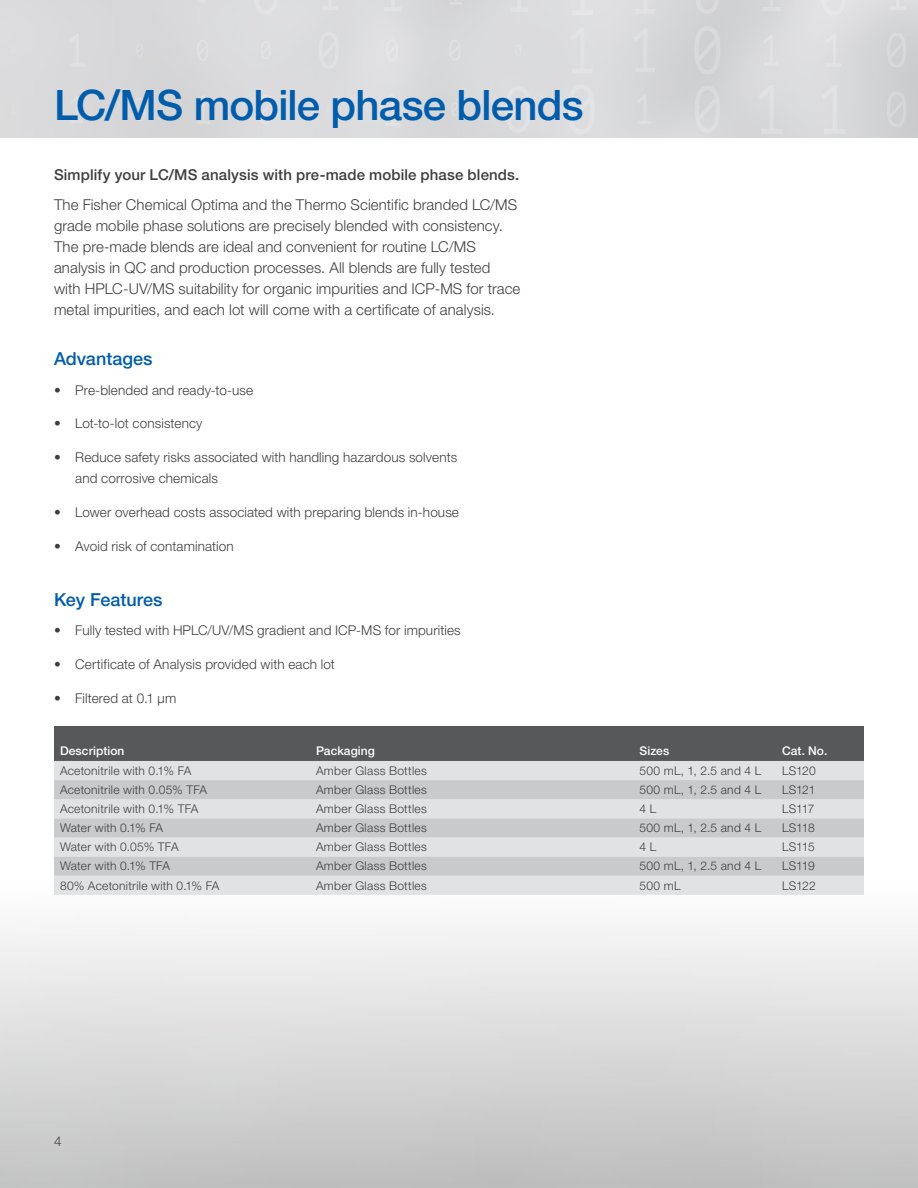
<style>
.page{position:relative;width:918px;height:1188px;background:#fff}
.page>*{position:absolute;margin:0;border:0;box-sizing:border-box;transform-origin:0 0}
.Headline{font:500 42px "Helvetica Neue LTW1 G";letter-spacing:-.02em;color:#015dab}
.Headline-2{font:500 18px "Helvetica Neue LTW1 G";color:#015dab}
.Headline-3{font:300 15px/21px "Helvetica Neue LTW1 G";letter-spacing:.005em;color:#3e3e3f}
.Headline-4{font:500 15px "Helvetica Neue LTW1 G";letter-spacing:.01em;color:#3e3e3f}
.Headline-5{font:300 13.5px/21px "Helvetica Neue LTW1 G";letter-spacing:.01em;color:#3e3e3f}
.Body__Copy{font:300 13.5px "Helvetica Neue LTW1 G";color:#3e3e3f}
.Table_Text_-_Left{font:300 12px "Helvetica Neue LTW1 G";letter-spacing:.025em;color:#3e3e3f}
.Title_Row_-_Left{font:500 12px "Helvetica Neue LTW1 G";letter-spacing:.005em;color:#fff}
</style>
<div class="page">
<div style="left:0;top:0;width:918px;height:138px;background:#dadadc"></div>
<svg style="left:572px;top:0;width:21px;height:15px"></svg>
<svg style="left:821px;top:0;width:25px;height:16px"></svg>
<svg style="left:386px;top:40px;width:12px;height:21px"></svg>
<svg style="left:694px;top:30px;width:25px;height:44px"></svg>
<svg style="left:826px;top:34px;width:9px;height:9px"></svg>
<svg style="left:891px;top:47px;width:15px;height:21px"></svg>
<svg style="left:888px;top:92px;width:18px;height:35px"></svg>
<div style="left:54px;top:726px;width:810px;height:35px;background:#57585a"></div>
<div style="left:54px;top:761px;width:810px;height:134px;background:#e1e2e4"></div>
<svg style="left:54px;top:780px;width:810px;height:96px;background:#d2d3d5"></svg>
<p class="Headline" style="left:54px;top:80px;width:531px">LC/MS mobile phase blends</p>
<p class="Headline-4" style="left:54px;top:166px;width:467px">Simplify your LC/MS analysis with pre-made mobile phase blends.</p>
<p class="Headline-3" style="left:54px;top:194px;width:468px">The Fisher Chemical Optima and the Thermo Scientific branded LC/MS grade mobile phase solutions are precisely blended with consistency.<br>The pre-made blends are ideal and convenient for routine LC/MS analysis in QC and production processes. All blends are fully tested with HPLC-UV/MS suitability for organic impurities and ICP-MS for trace metal impurities, and each lot will come with a certificate of analysis.</p>
<p class="Headline-2" style="left:54px;top:348px;width:100px">Advantages</p>
<p class="Headline-5" style="left:54px;top:379px;width:201px">• Pre-blended and ready-to-use</p>
<p class="Headline-5" style="left:54px;top:413px;width:150px">• Lot-to-lot consistency</p>
<p class="Headline-5" style="left:75px;top:447px;width:383px;text-indent:-21px">• Reduce safety risks associated with handling hazardous solvents and corrosive chemicals</p>
<p class="Headline-5" style="left:54px;top:502px;width:407px">• Lower overhead costs associated with preparing blends in-house</p>
<p class="Headline-5" style="left:54px;top:535px;width:181px">• Avoid risk of contamination</p>
<p class="Headline-2" style="left:54px;top:588px;width:110px">Key Features</p>
<p class="Headline-5" style="left:54px;top:620px;width:408px">• Fully tested with HPLC/UV/MS gradient and ICP-MS for impurities</p>
<p class="Headline-5" style="left:54px;top:653px;width:282px">• Certificate of Analysis provided with each lot</p>
<p class="Headline-5" style="left:54px;top:687px;width:124px">• Filtered at 0.1 µm</p>
<p class="Title_Row_-_Left" style="left:60px;top:743px;width:66px">Description</p>
<p class="Title_Row_-_Left" style="left:316px;top:743px;width:60px">Packaging</p>
<p class="Title_Row_-_Left" style="left:640px;top:743px;width:31px">Sizes</p>
<p class="Title_Row_-_Left" style="left:782px;top:743px;width:47px">Cat. No.</p>
<p class="Table_Text_-_Left" style="left:60px;top:763px;width:133px">Acetonitrile with 0.1% FA</p>
<p class="Table_Text_-_Left" style="left:316px;top:763px;width:112px">Amber Glass Bottles</p>
<p class="Table_Text_-_Left" style="left:640px;top:763px;width:123px">500 mL, 1, 2.5 and 4 L</p>
<p class="Table_Text_-_Left" style="left:782px;top:763px;width:35px">LS120</p>
<p class="Table_Text_-_Left" style="left:60px;top:782px;width:149px">Acetonitrile with 0.05% TFA</p>
<p class="Table_Text_-_Left" style="left:316px;top:782px;width:112px">Amber Glass Bottles</p>
<p class="Table_Text_-_Left" style="left:640px;top:782px;width:123px">500 mL, 1, 2.5 and 4 L</p>
<p class="Table_Text_-_Left" style="left:782px;top:782px;width:35px">LS121</p>
<p class="Table_Text_-_Left" style="left:60px;top:801px;width:140px">Acetonitrile with 0.1% TFA</p>
<p class="Table_Text_-_Left" style="left:316px;top:801px;width:112px">Amber Glass Bottles</p>
<p class="Table_Text_-_Left" style="left:640px;top:801px;width:18px">4 L</p>
<p class="Table_Text_-_Left" style="left:782px;top:801px;width:34px">LS117</p>
<p class="Table_Text_-_Left" style="left:60px;top:821px;width:105px">Water with 0.1% FA</p>
<p class="Table_Text_-_Left" style="left:316px;top:821px;width:112px">Amber Glass Bottles</p>
<p class="Table_Text_-_Left" style="left:640px;top:821px;width:123px">500 mL, 1, 2.5 and 4 L</p>
<p class="Table_Text_-_Left" style="left:782px;top:821px;width:34px">LS118</p>
<p class="Table_Text_-_Left" style="left:60px;top:840px;width:120px">Water with 0.05% TFA</p>
<p class="Table_Text_-_Left" style="left:316px;top:840px;width:112px">Amber Glass Bottles</p>
<p class="Table_Text_-_Left" style="left:640px;top:840px;width:18px">4 L</p>
<p class="Table_Text_-_Left" style="left:782px;top:840px;width:34px">LS115</p>
<p class="Table_Text_-_Left" style="left:60px;top:859px;width:111px">Water with 0.1% TFA</p>
<p class="Table_Text_-_Left" style="left:316px;top:859px;width:112px">Amber Glass Bottles</p>
<p class="Table_Text_-_Left" style="left:640px;top:859px;width:123px">500 mL, 1, 2.5 and 4 L</p>
<p class="Table_Text_-_Left" style="left:782px;top:859px;width:34px">LS119</p>
<p class="Table_Text_-_Left" style="left:60px;top:878px;width:161px">80% Acetonitrile with 0.1% FA</p>
<p class="Table_Text_-_Left" style="left:316px;top:878px;width:112px">Amber Glass Bottles</p>
<p class="Table_Text_-_Left" style="left:640px;top:878px;width:42px">500 mL</p>
<p class="Table_Text_-_Left" style="left:782px;top:878px;width:35px">LS122</p>
<p class="Body__Copy" style="left:54px;top:1133px;width:9px">4</p>
</div>
